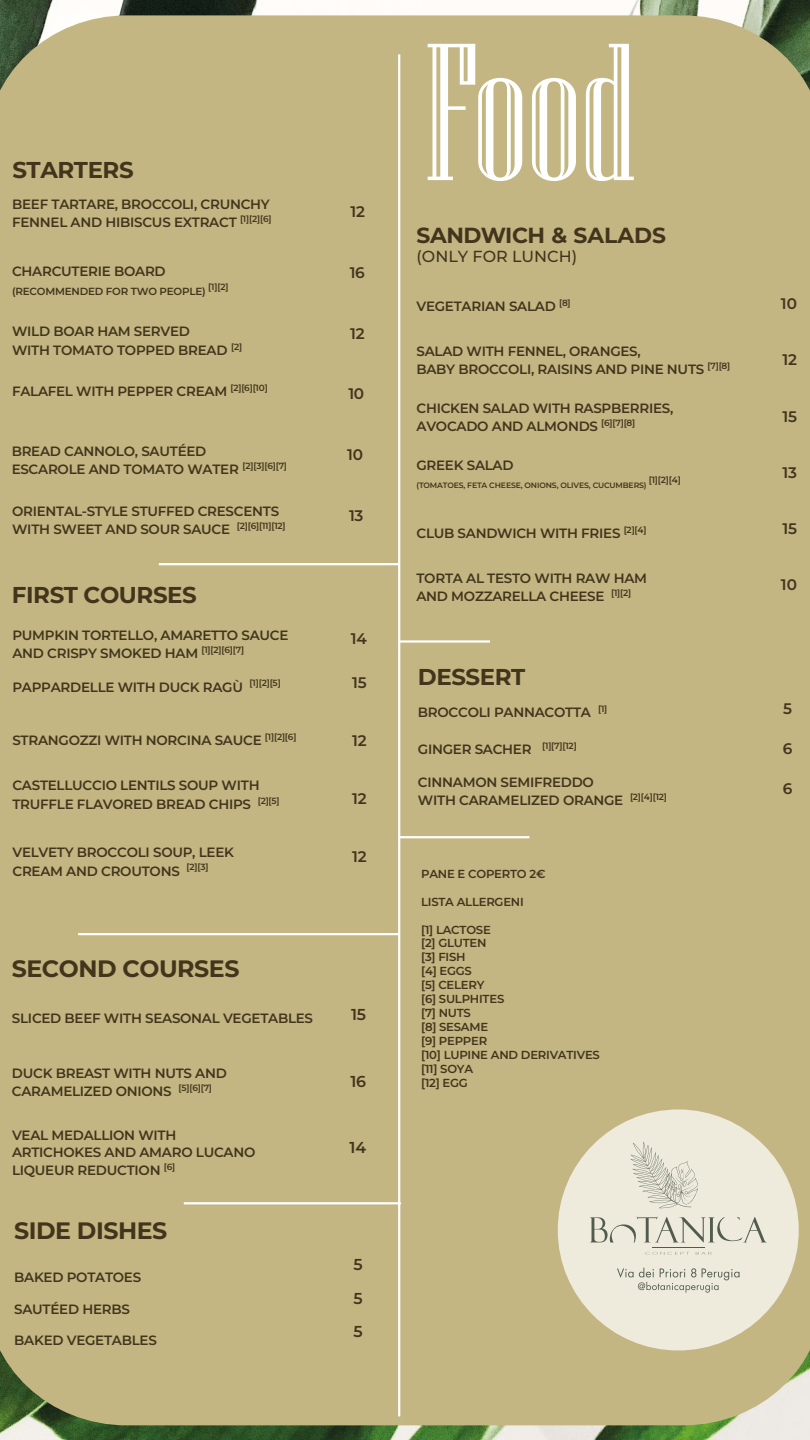
<style>
.page{position:relative;width:810px;height:1440px;background:#fff}
.page>*{position:absolute;margin:0;border:0;box-sizing:border-box;transform-origin:0 0}
.t1{font:194.7px "Niagara Engraved";color:#fff}
.t2{font:700 23.7px "Montserrat";letter-spacing:-.02em;color:#42351c}
.t3{font:700 22.95px "Montserrat";letter-spacing:-.02em;color:#42351c}
.t4{font:700 21.83px "Montserrat";letter-spacing:-.02em;color:#42351c}
.t5{font:500 15.98px "Montserrat";color:#42351c}
.t6{font:600 15.83px/33.3px "Montserrat";color:#42351c;text-align:justify}
.t7{font:600 15.3px "Montserrat";letter-spacing:-.01em;color:#42351c}
.t8{font:600 13.5px/18.4px "Montserrat";letter-spacing:-.02em;color:#42351c}
.t9{font:600 11.62px/14px "Montserrat";letter-spacing:-.02em;color:#42351c}
.t10{font:600 10.35px "Montserrat";letter-spacing:-.02em;color:#42351c}
.t11{font:600 8.93px "Montserrat";color:#42351c}
.t12{font:600 7.73px "Montserrat";letter-spacing:-.02em;color:#42351c}
</style>
<div class="page">
<img style="left:0;top:0;width:810px;height:1440px">
<div style="left:0;top:15px;width:810px;height:1410px;background:#c3b683"></div>
<hr style="left:398px;top:54px;width:2px;height:1362px;background:#fff">
<hr style="left:398px;top:836px;width:131px;height:2px;background:#fff">
<hr style="left:398px;top:640px;width:92px;height:3px;background:#fff">
<hr style="left:159px;top:563px;width:239px;height:2px;background:#fff">
<hr style="left:78px;top:933px;width:322px;height:2px;background:#fff">
<hr style="left:184px;top:1202px;width:217px;height:2px;background:#fff">
<div style="left:558px;top:1109px;width:241px;height:241px;background:#eeebdd;border-radius:120px"></div>
<svg style="left:590px;top:1216px;width:177px;height:27px"></svg>
<hr style="left:652px;top:1248px;width:52px;height:1px;background:#3c493c">
<svg style="left:645px;top:1252px;width:43px;height:3px"></svg>
<svg style="left:696px;top:1252px;width:16px;height:3px"></svg>
<svg style="left:630px;top:1142px;width:68px;height:66px"></svg>
<svg style="left:617px;top:1268px;width:123px;height:25px"></svg>
<h3 class="t3" style="left:12px;top:155px;width:123px">STARTERS</h3>
<p class="t8" style="left:12px;top:194px;width:261px">BEEF TARTARE, BROCCOLI, CRUNCHY<br>FENNEL AND HIBISCUS EXTRACT <sup>[1][2][6]</sup></p>
<p class="t8" style="left:12px;top:262px;width:155px">CHARCUTERIE BOARD</p>
<p class="t10" style="left:12px;top:284px;width:195px">(RECOMMENDED FOR TWO PEOPLE)</p>
<p class="t11" style="left:208px;top:281px;width:22px">[1][2]</p>
<p class="t8" style="left:12px;top:322px;width:232px">WILD BOAR HAM SERVED<br>WITH TOMATO TOPPED BREAD <sup>[2]</sup></p>
<p class="t8" style="left:12px;top:382px;width:257px">FALAFEL WITH PEPPER CREAM <sup>[2][6][10]</sup></p>
<p class="t8" style="left:12px;top:442px;width:277px">BREAD CANNOLO, SAUTÉED<br>ESCAROLE AND TOMATO WATER <sup>[2][3][6][7]</sup></p>
<p class="t7" style="left:351px;top:202px;width:16px">12</p>
<p class="t7" style="left:350px;top:262px;width:17px">16</p>
<p class="t7" style="left:350px;top:323px;width:16px">12</p>
<p class="t7" style="left:348px;top:384px;width:17px">10</p>
<p class="t7" style="left:347px;top:445px;width:17px">10</p>
<p class="t8" style="left:12px;top:502px;width:275px">ORIENTAL-STYLE STUFFED CRESCENTS<br>WITH SWEET AND SOUR SAUCE <sup>[2][6][11][12]</sup></p>
<p class="t7" style="left:349px;top:505px;width:16px">13</p>
<h3 class="t3" style="left:12px;top:579px;width:186px">FIRST COURSES</h3>
<p class="t8" style="left:12px;top:625px;width:278px">PUMPKIN TORTELLO, AMARETTO SAUCE<br>AND CRISPY SMOKED HAM <sup>[1][2][6][7]</sup></p>
<p class="t8" style="left:12px;top:677px;width:270px">PAPPARDELLE WITH DUCK RAGÙ <sup>[1][2][5]</sup></p>
<p class="t8" style="left:12px;top:730px;width:286px">STRANGOZZI WITH NORCINA SAUCE <sup>[1][2][6]</sup></p>
<p class="t8" style="left:12px;top:776px;width:269px">CASTELLUCCIO LENTILS SOUP WITH<br>TRUFFLE FLAVORED BREAD CHIPS <sup>[2][5]</sup></p>
<p class="t8" style="left:12px;top:843px;width:223px">VELVETY BROCCOLI SOUP, LEEK<br>CREAM AND CROUTONS <sup>[2][3]</sup></p>
<h2 class="t2" style="left:12px;top:953px;width:229px">SECOND COURSES</h2>
<p class="t8" style="left:12px;top:1009px;width:303px">SLICED BEEF WITH SEASONAL VEGETABLES</p>
<p class="t8" style="left:12px;top:1063px;width:216px">DUCK BREAST WITH NUTS AND<br>CARAMELIZED ONIONS <sup>[5][6][7]</sup></p>
<p class="t8" style="left:12px;top:1127px;width:245px;line-height:16.2px">VEAL MEDALLION WITH<br>ARTICHOKES AND AMARO LUCANO</p>
<p class="t8" style="left:12px;top:1161px;width:165px">LIQUEUR REDUCTION <sup>[6]</sup></p>
<h2 class="t2" style="left:14px;top:1214px;width:155px">SIDE DISHES</h2>
<p class="t8" style="left:14px;top:1268px;width:129px">BAKED POTATOES</p>
<p class="t8" style="left:14px;top:1300px;width:117px">SAUTÉED HERBS</p>
<p class="t8" style="left:14px;top:1331px;width:144px">BAKED VEGETABLES</p>
<p class="t7" style="left:351px;top:628px;width:18px">14</p>
<p class="t7" style="left:352px;top:672px;width:16px">15</p>
<p class="t7" style="left:352px;top:730px;width:16px">12</p>
<p class="t7" style="left:352px;top:788px;width:16px">12</p>
<p class="t7" style="left:352px;top:846px;width:16px">12</p>
<p class="t6" style="left:351px;top:998px;width:17px">15</p>
<p class="t6" style="left:350px;top:1064px;width:17px">16</p>
<p class="t6" style="left:350px;top:1130px;width:18px">14</p>
<p class="t6" style="left:353px;top:1248px;width:11px">5<br>5<br>5</p>
<h1 class="t1" style="left:425px;top:10px;width:212px">Food</h1>
<h3 class="t4" style="left:417px;top:221px;width:251px">SANDWICH &amp; SALADS</h3>
<p class="t5" style="left:417px;top:246px;width:162px">(ONLY FOR LUNCH)</p>
<p class="t8" style="left:416px;top:296px;width:156px">VEGETARIAN SALAD <sup>[8]</sup></p>
<p class="t8" style="left:416px;top:341px;width:315px">SALAD WITH FENNEL, ORANGES,<br>BABY BROCCOLI, RAISINS AND PINE NUTS <sup>[7][8]</sup></p>
<p class="t8" style="left:417px;top:399px;width:258px">CHICKEN SALAD WITH RASPBERRIES,<br>AVOCADO AND ALMONDS <sup>[6][7][8]</sup></p>
<p class="t8" style="left:416px;top:455px;width:99px">GREEK SALAD</p>
<p class="t12" style="left:416px;top:480px;width:232px">(TOMATOES, FETA CHEESE, ONIONS, OLIVES, CUCUMBERS)</p>
<p class="t11" style="left:649px;top:474px;width:34px">[1][2][4]</p>
<p class="t8" style="left:416px;top:523px;width:232px">CLUB SANDWICH WITH FRIES <sup>[2][4]</sup></p>
<p class="t8" style="left:416px;top:568px;width:232px">TORTA AL TESTO WITH RAW HAM<br>AND MOZZARELLA CHEESE <sup>[1][2]</sup></p>
<h3 class="t3" style="left:418px;top:662px;width:109px">DESSERT</h3>
<p class="t8" style="left:418px;top:702px;width:191px">BROCCOLI PANNACOTTA <sup>[1]</sup></p>
<p class="t8" style="left:418px;top:740px;width:160px">GINGER SACHER <sup>[1][7][12]</sup></p>
<p class="t8" style="left:418px;top:773px;width:251px">CINNAMON SEMIFREDDO<br>WITH CARAMELIZED ORANGE <sup>[2][4][12]</sup></p>
<p class="t9" style="left:421px;top:866px;width:126px">PANE E COPERTO 2€</p>
<p class="t9" style="left:421px;top:894px;width:104px">LISTA ALLERGENI</p>
<p class="t9" style="left:421px;top:922px;width:180px">[1] LACTOSE<br>[2] GLUTEN<br>[3] FISH<br>[4] EGGS<br>[5] CELERY<br>[6] SULPHITES<br>[7] NUTS<br>[8] SESAME<br>[9] PEPPER<br>[10] LUPINE AND DERIVATIVES [11] SOYA<br>[12] EGG</p>
<p class="t7" style="left:781px;top:294px;width:17px">10</p>
<p class="t7" style="left:782px;top:350px;width:16px">12</p>
<p class="t7" style="left:782px;top:406px;width:16px">15</p>
<p class="t7" style="left:782px;top:462px;width:16px">13</p>
<p class="t7" style="left:782px;top:518px;width:16px">15</p>
<p class="t7" style="left:781px;top:575px;width:17px">10</p>
<p class="t7" style="left:783px;top:698px;width:10px">5</p>
<p class="t7" style="left:783px;top:738px;width:11px">6</p>
<p class="t7" style="left:783px;top:778px;width:11px">6</p>
</div>
